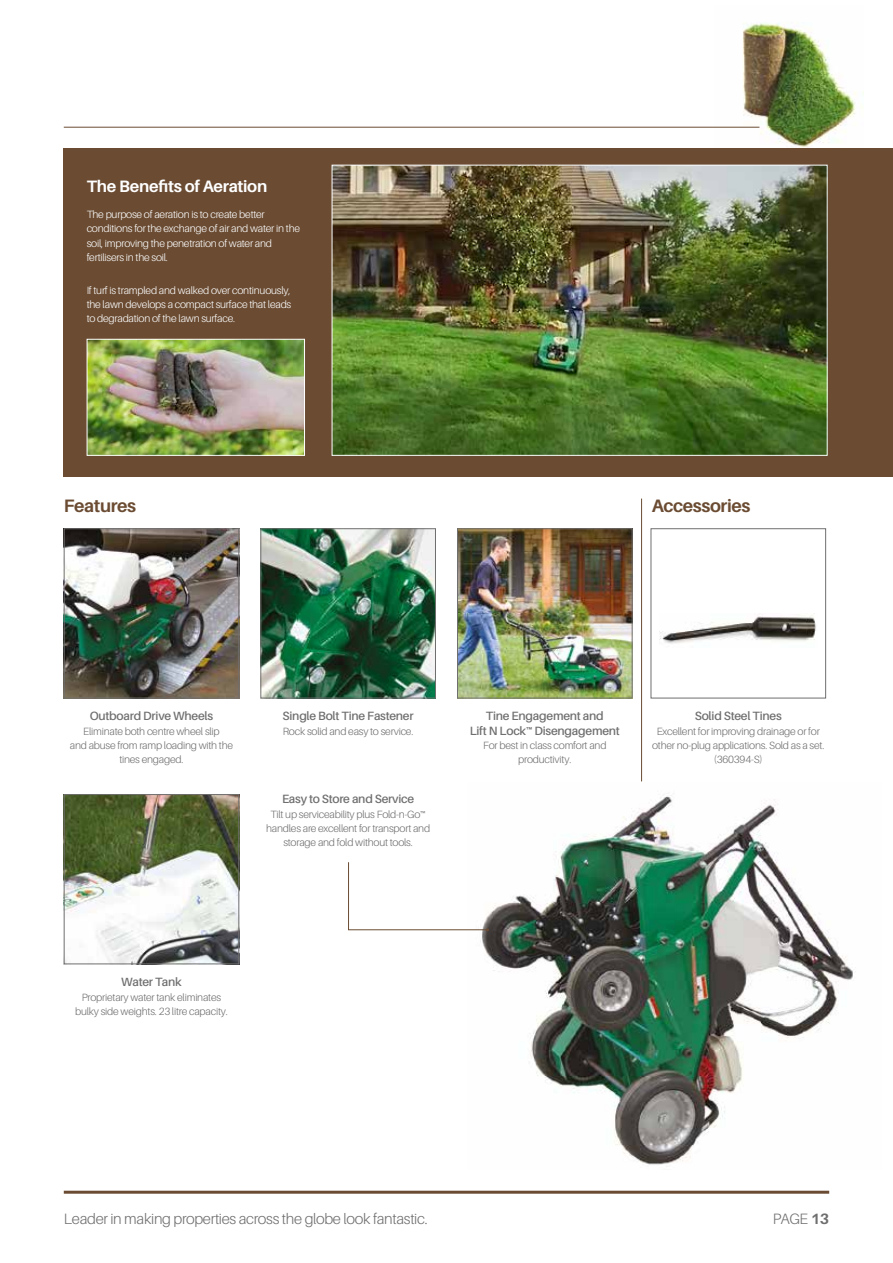
<style>
.page{position:relative;width:893px;height:1263px;background:#fff}
.page>*{position:absolute;margin:0;border:0;box-sizing:border-box;transform-origin:0 0}
.t1{font:700 18px "Aileron";letter-spacing:-.02em;color:#6b4c33}
.t2{font:700 16.5px "Aileron";letter-spacing:-.015em;color:#fff}
.t3{font:300 15px "Aileron";letter-spacing:-.02em;color:#706f6f}
.t4{font:600 12px/14.2px "Aileron";letter-spacing:-.02em;color:#706f6f;text-align:center}
.t5{font:300 10.5px/14.2px "Aileron";letter-spacing:-.02em;color:#706f6f;text-align:center}
.t6{font:300 10.5px/14.2px "Aileron";letter-spacing:-.02em;color:#fff}
.s1{font-weight:700}
</style>
<div class="page">
<img style="left:714px;top:23px;width:150px;height:126px">
<hr style="left:64px;top:1191px;width:765px;height:3px;background:#6b4c33">
<img style="left:480px;top:795px;width:376px;height:370px">
<hr style="left:641px;top:499px;width:1px;height:282px;background:#6b4c33">
<img style="left:66px;top:530px;width:171px;height:166px">
<div style="left:64px;top:528px;width:175px;height:170px;border:1px solid #706f6f"></div>
<img style="left:262px;top:530px;width:172px;height:166px">
<div style="left:260px;top:528px;width:176px;height:170px;border:1px solid #706f6f"></div>
<img style="left:459px;top:530px;width:171px;height:166px">
<div style="left:457px;top:528px;width:175px;height:170px;border:1px solid #706f6f"></div>
<img style="left:659px;top:614px;width:157px;height:30px">
<div style="left:651px;top:528px;width:175px;height:170px;border:1px solid #706f6f"></div>
<img style="left:66px;top:796px;width:171px;height:166px">
<div style="left:64px;top:794px;width:175px;height:170px;border:1px solid #706f6f"></div>
<div style="left:64px;top:149px;width:829px;height:328px;background:#6b4c33"></div>
<img style="left:89px;top:341px;width:214px;height:113px">
<div style="left:87px;top:339px;width:218px;height:117px;border:1px solid #fff"></div>
<img style="left:334px;top:167px;width:491px;height:287px">
<div style="left:332px;top:165px;width:495px;height:291px;border:1px solid #fff"></div>
<svg style="left:348px;top:861px;width:141px;height:70px"></svg>
<hr style="left:64px;top:127px;width:695px;height:1px;background:#6b4c33">
<h2 class="t2" style="left:87px;top:177px;width:182px">The Benefits of Aeration</h2>
<p class="t6" style="left:87px;top:207px;width:215px">The purpose of aeration is to create better conditions for the exchange of air and water in the soil, improving the penetration of water and fertilisers in the soil.</p>
<p class="t6" style="left:87px;top:283px;width:206px;text-align:justify">If turf is trampled and walked over continuously, the lawn develops a compact surface that leads to degradation of the lawn surface.</p>
<h1 class="t1" style="left:64px;top:496px;width:74px">Features</h1>
<h1 class="t1" style="left:652px;top:496px;width:100px">Accessories</h1>
<p class="t4" style="left:90px;top:709px;width:125px">Outboard Drive Wheels</p>
<p class="t5" style="left:70px;top:724px;width:165px">Eliminate both centre wheel slip<br>and abuse from ramp loading with the tines engaged.</p>
<p class="t4" style="left:283px;top:709px;width:133px">Single Bolt Tine Fastener</p>
<p class="t5" style="left:283px;top:724px;width:132px">Rock solid and easy to service.</p>
<p class="t4" style="left:282px;top:792px;width:134px">Easy to Store and Service</p>
<p class="t5" style="left:266px;top:807px;width:166px">Tilt up serviceability plus Fold-n-Go™ handles are excellent for transport and storage and fold without tools.</p>
<p class="t4" style="left:470px;top:709px;width:152px">Tine Engagement and<br>Lift N Lock™ Disengagement</p>
<p class="t5" style="left:483px;top:738px;width:125px">For best in class comfort and productivity.</p>
<p class="t4" style="left:695px;top:709px;width:88px">Solid Steel Tines</p>
<p class="t5" style="left:652px;top:724px;width:174px">Excellent for improving drainage or for other no-plug applications. Sold as a set. (360394-S)</p>
<p class="t4" style="left:121px;top:975px;width:62px">Water Tank</p>
<p class="t5" style="left:75px;top:990px;width:154px">Proprietary water tank eliminates bulky side weights. 23 litre capacity.</p>
<h3 class="t3" style="left:64px;top:1210px;width:365px">Leader in making properties across the globe look fantastic.</h3>
<h3 class="t3" style="left:773px;top:1210px;width:58px">PAGE <span class="s1">13</span></h3>
</div>
